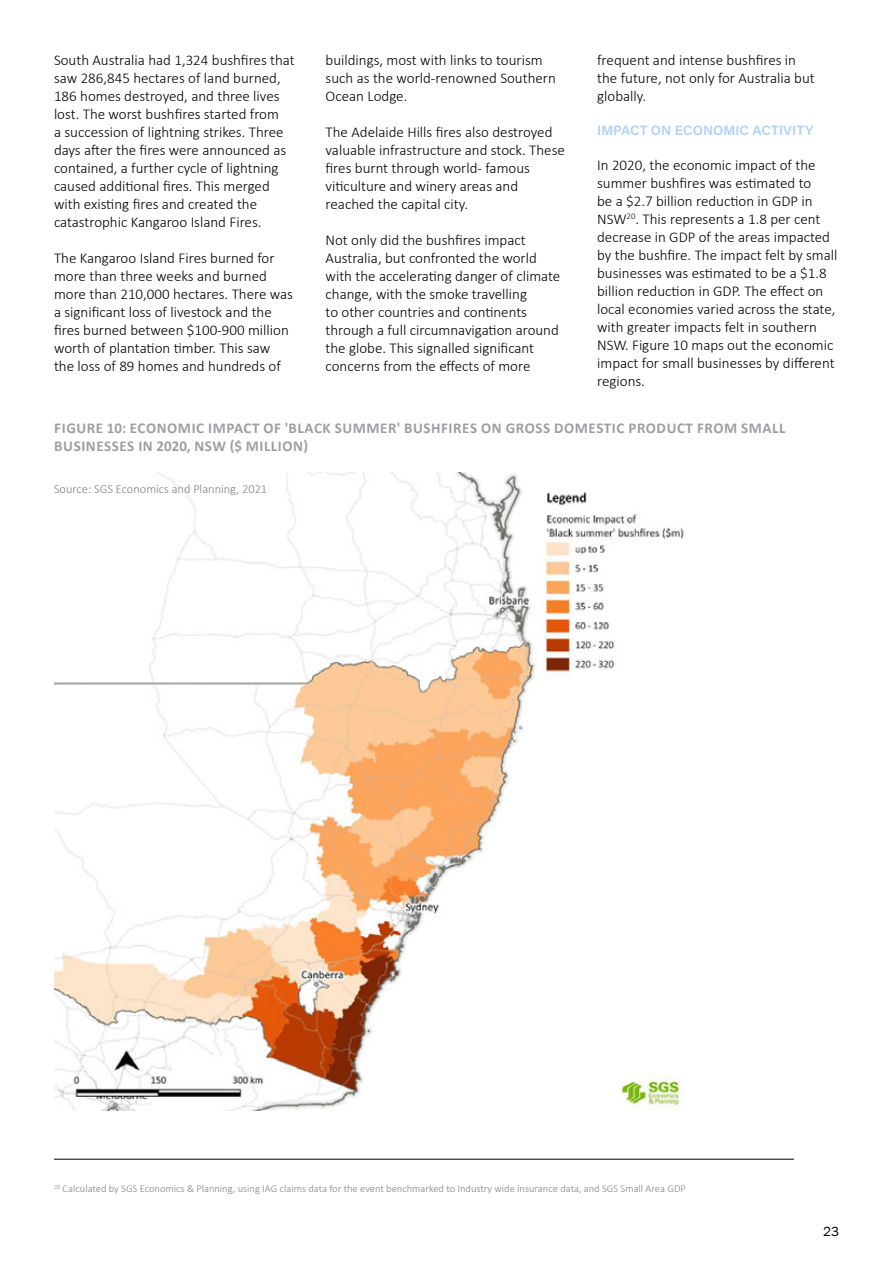
<style>
.page{position:relative;width:893px;height:1263px;background:#fff}
.page>*{position:absolute;margin:0;border:0;box-sizing:border-box;transform-origin:0 0}
.t1{font:300 15px/18px "Calibri";color:#000}
.t2{font:700 15px/18px "Calibri";letter-spacing:.04em;color:#9d9fa2}
.t3{font:13.5px "Acumin Variable Concept";color:#b3d2f9}
.t4{font:13.5px "Franklin Gothic";color:#000}
.t5{font:300 12.45px "Calibri";color:#808285}
.t6{font:300 10.5px "Calibri";color:#808285}
</style>
<div class="page">
<hr style="left:54px;top:1159px;width:740px;height:1px;background:#000">
<img style="left:54px;top:472px;width:630px;height:638px">
<p class="t1" style="left:54px;top:51px;width:242px">South Australia had 1,324 bushfires that saw 286,845 hectares of land burned, 186 homes destroyed, and three lives lost. The worst bushfires started from<br>a succession of lightning strikes. Three days after the fires were announced as contained, a further cycle of lightning caused additional fires. This merged with existing fires and created the catastrophic Kangaroo Island Fires.</p>
<p class="t1" style="left:54px;top:249px;width:241px">The Kangaroo Island Fires burned for more than three weeks and burned more than 210,000 hectares. There was a significant loss of livestock and the fires burned between $100-900 million worth of plantation timber. This saw the loss of 89 homes and hundreds of</p>
<p class="t1" style="left:597px;top:51px;width:219px">frequent and intense bushfires in the future, not only for Australia but globally.</p>
<p class="t3" style="left:597px;top:121px;width:218px">IMPACT ON ECONOMIC ACTIVITY</p>
<p class="t1" style="left:597px;top:156px;width:242px">In 2020, the economic impact of the summer bushfires was estimated to<br>be a $2.7 billion reduction in GDP in NSW<sup>20</sup>. This represents a 1.8 per cent decrease in GDP of the areas impacted by the bushfire. The impact felt by small businesses was estimated to be a $1.8 billion reduction in GDP. The effect on local economies varied across the state, with greater impacts felt in southern NSW. Figure 10 maps out the economic impact for small businesses by different regions.</p>
<p class="t2" style="left:54px;top:419px;width:733px">FIGURE 10: ECONOMIC IMPACT OF 'BLACK SUMMER' BUSHFIRES ON GROSS DOMESTIC PRODUCT FROM SMALL<br>BUSINESSES IN 2020, NSW ($ MILLION)</p>
<p class="t5" style="left:54px;top:481px;width:215px">Source: SGS Economics and Planning, 2021</p>
<p class="t1" style="left:326px;top:51px;width:232px">buildings, most with links to tourism such as the world-renowned Southern<br>Ocean Lodge.</p>
<p class="t1" style="left:326px;top:123px;width:241px">The Adelaide Hills fires also destroyed valuable infrastructure and stock. These fires burnt through world- famous viticulture and winery areas and reached the capital city.</p>
<p class="t1" style="left:326px;top:231px;width:236px">Not only did the bushfires impact Australia, but confronted the world with the accelerating danger of climate change, with the smoke travelling<br>to other countries and continents through a full circumnavigation around the globe. This signalled significant concerns from the effects of more</p>
<p class="t6" style="left:54px;top:1182px;width:633px"><sup>20</sup> Calculated by SGS Economics &amp; Planning, using IAG claims data for the event benchmarked to Industry wide insurance data, and SGS Small Area GDP</p>
<p class="t4" style="left:823px;top:1223px;width:17px">23</p>
</div>
